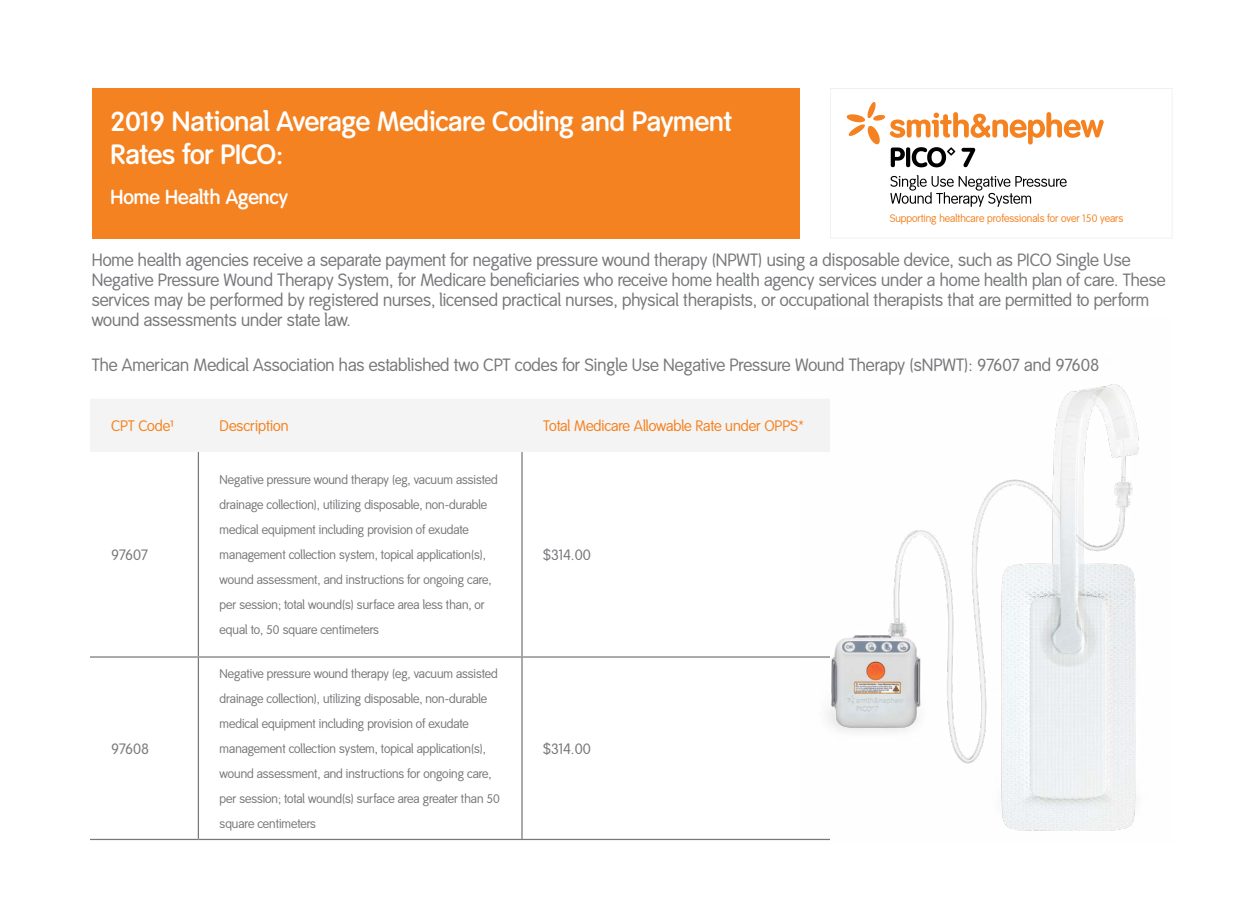
<style>
.page{position:relative;width:1260px;height:900px;background:#fff}
.page>*{position:absolute;margin:0;border:0;box-sizing:border-box;transform-origin:0 0}
.t1{font:600 27.5px/32.5px "Smith&Nephew";letter-spacing:-.005em;color:#fff}
.t2{font:600 20px "Smith&Nephew";color:#fff}
.t3{font:17.5px/20px "Smith&Nephew";color:#77787b}
.t4{font:15px "Smith&Nephew";color:#f58220}
.t5{font:15px "Smith&Nephew";color:#77787b}
.t6{font:12.5px/25px "Smith&Nephew";color:#77787b}
.t7{font:10.5px "Smith&Nephew LF";color:#f58220}
</style>
<div class="page">
<div style="left:92px;top:88px;width:708px;height:150px;background:#f58220"></div>
<svg style="left:830px;top:88px;width:342px;height:150px"></svg>
<svg style="left:847px;top:102px;width:257px;height:65px"></svg>
<svg style="left:890px;top:175px;width:177px;height:32px"></svg>
<div style="left:90px;top:399px;width:710px;height:53px;background:#f4f4f4"></div>
<hr style="left:90px;top:656px;width:108px;height:2px;background:#77787b">
<hr style="left:198px;top:656px;width:324px;height:2px;background:#77787b">
<hr style="left:522px;top:656px;width:308px;height:2px;background:#77787b">
<hr style="left:90px;top:839px;width:108px;height:1px;background:#77787b">
<hr style="left:198px;top:839px;width:324px;height:1px;background:#77787b">
<hr style="left:522px;top:839px;width:308px;height:1px;background:#77787b">
<hr style="left:198px;top:452px;width:1px;height:204px;background:#77787b">
<hr style="left:521px;top:452px;width:2px;height:204px;background:#77787b">
<hr style="left:198px;top:658px;width:1px;height:181px;background:#77787b">
<hr style="left:521px;top:658px;width:2px;height:181px;background:#77787b">
<img style="left:800px;top:384px;width:339px;height:457px">
<h1 class="t1" style="left:111px;top:106px;width:623px">2019 National Average Medicare Coding and Payment<br>Rates for PICO:</h1>
<h2 class="t2" style="left:111px;top:185px;width:179px">Home Health Agency</h2>
<p class="t7" style="left:890px;top:212px;width:235px">Supporting healthcare professionals for over 150 years</p>
<p class="t3" style="left:92px;top:250px;width:1075px">Home health agencies receive a separate payment for negative pressure wound therapy (NPWT) using a disposable device, such as PICO Single Use Negative Pressure Wound Therapy System, for Medicare beneficiaries who receive home health agency services under a home health plan of care. These services may be performed by registered nurses, licensed practical nurses, physical therapists, or occupational therapists that are permitted to perform wound assessments under state law.</p>
<h3 class="t3" style="left:92px;top:355px;width:1009px">The American Medical Association has established two CPT codes for Single Use Negative Pressure Wound Therapy (sNPWT): 97607 and 97608</h3>
<p class="t4" style="left:111px;top:417px;width:64px">CPT Code1</p>
<p class="t4" style="left:220px;top:417px;width:70px">Description</p>
<p class="t4" style="left:543px;top:417px;width:262px">Total Medicare Allowable Rate under OPPS*</p>
<p class="t5" style="left:111px;top:546px;width:38px">97607</p>
<p class="t5" style="left:111px;top:740px;width:39px">97608</p>
<p class="t6" style="left:220px;top:468px;width:280px">Negative pressure wound therapy (eg, vacuum assisted drainage collection), utilizing disposable, non-durable medical equipment including provision of exudate management collection system, topical application(s), wound assessment, and instructions for ongoing care, per session; total wound(s) surface area less than, or equal to, 50 square centimeters</p>
<p class="t6" style="left:220px;top:662px;width:282px">Negative pressure wound therapy (eg, vacuum assisted drainage collection), utilizing disposable, non-durable medical equipment including provision of exudate management collection system, topical application(s), wound assessment, and instructions for ongoing care, per session; total wound(s) surface area greater than 50 square centimeters</p>
<p class="t5" style="left:543px;top:546px;width:49px">$314.00</p>
<p class="t5" style="left:543px;top:740px;width:49px">$314.00</p>
</div>
